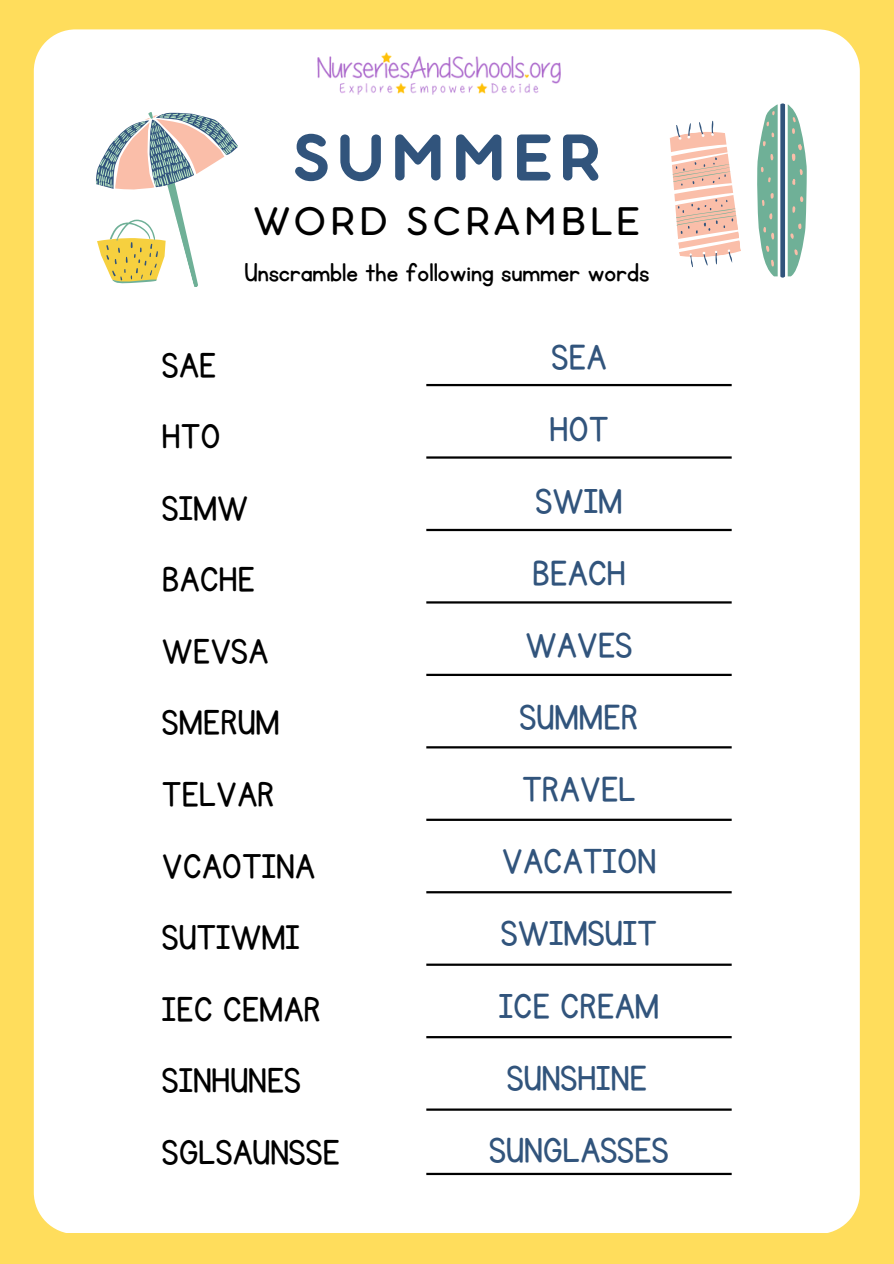
<style>
.page{position:relative;width:894px;height:1264px;background:#fff}
.page>*{position:absolute;margin:0;border:0;box-sizing:border-box;transform-origin:0 0}
.t1{font:71.85px "Aristotelica Pro Tx Bld";letter-spacing:.08em;color:#31547c}
.t2{font:43.5px "Aristotelica Pro Tx";letter-spacing:.08em;color:#000}
.t3{font:40.35px "KG Primary Penmanship";color:#31547c}
.t4{font:40.05px "KG Primary Penmanship";color:#000}
.t5{font:30px "KG Primary Penmanship";color:#000}
</style>
<div class="page">
<div style="left:0;top:0;width:893px;height:1263px;background:#ffdd5c"></div>
<div style="left:34px;top:29px;width:825px;height:1203px;background:#fff;border-radius:42px"></div>
<hr style="left:426px;top:384px;width:305px;height:2px;background:#000">
<hr style="left:426px;top:529px;width:305px;height:2px;background:#000">
<hr style="left:426px;top:456px;width:305px;height:2px;background:#000">
<hr style="left:426px;top:601px;width:305px;height:2px;background:#000">
<hr style="left:426px;top:673px;width:305px;height:3px;background:#000">
<hr style="left:426px;top:746px;width:305px;height:2px;background:#000">
<hr style="left:426px;top:818px;width:305px;height:3px;background:#000">
<hr style="left:426px;top:891px;width:305px;height:2px;background:#000">
<hr style="left:426px;top:963px;width:305px;height:2px;background:#000">
<hr style="left:426px;top:1036px;width:305px;height:2px;background:#000">
<hr style="left:426px;top:1108px;width:305px;height:2px;background:#000">
<hr style="left:426px;top:1172px;width:305px;height:2px;background:#000">
<svg style="left:669px;top:120px;width:72px;height:148px"></svg>
<svg style="left:757px;top:103px;width:49px;height:175px"></svg>
<svg style="left:95px;top:112px;width:143px;height:175px"></svg>
<img style="left:317px;top:53px;width:243px;height:41px">
<p class="t1" style="left:292px;top:134px;width:309px">SUMMER</p>
<h1 class="t4" style="left:162px;top:346px;width:56px">SAE</h1>
<h2 class="t4" style="left:162px;top:417px;width:60px">HTO</h2>
<p class="t2" style="left:254px;top:207px;width:387px">WORD SCRAMBLE</p>
<p class="t5" style="left:244px;top:258px;width:406px">Unscramble the following summer words</p>
<h2 class="t3" style="left:551px;top:338px;width:56px">SEA</h2>
<h2 class="t3" style="left:549px;top:410px;width:61px">HOT</h2>
<p class="t4" style="left:162px;top:489px;width:88px">SIMW</p>
<h2 class="t3" style="left:535px;top:482px;width:88px">SWIM</h2>
<p class="t4" style="left:162px;top:560px;width:94px">BACHE</p>
<h2 class="t3" style="left:532px;top:554px;width:95px">BEACH</h2>
<p class="t4" style="left:162px;top:632px;width:108px">WEVSA</p>
<h2 class="t3" style="left:525px;top:626px;width:109px">WAVES</h2>
<h2 class="t4" style="left:162px;top:703px;width:119px">SMERUM</h2>
<h2 class="t3" style="left:519px;top:698px;width:120px">SUMMER</h2>
<h2 class="t4" style="left:162px;top:775px;width:114px">TELVAR</h2>
<h2 class="t3" style="left:522px;top:770px;width:115px">TRAVEL</h2>
<h2 class="t4" style="left:162px;top:846px;width:154px">VCAOTINA</h2>
<h2 class="t3" style="left:501px;top:842px;width:156px">VACATION</h2>
<h2 class="t4" style="left:162px;top:918px;width:139px">SUTIWMI</h2>
<h2 class="t3" style="left:501px;top:914px;width:157px">SWIMSUIT</h2>
<h2 class="t4" style="left:162px;top:989px;width:160px">IEC CEMAR</h2>
<h2 class="t3" style="left:498px;top:986px;width:162px">ICE CREAM</h2>
<h2 class="t4" style="left:162px;top:1061px;width:140px">SINHUNES</h2>
<h2 class="t3" style="left:506px;top:1058px;width:142px">SUNSHINE</h2>
<h2 class="t4" style="left:162px;top:1132px;width:179px">SGLSAUNSSE</h2>
<h2 class="t3" style="left:489px;top:1130px;width:181px">SUNGLASSES</h2>
</div>
